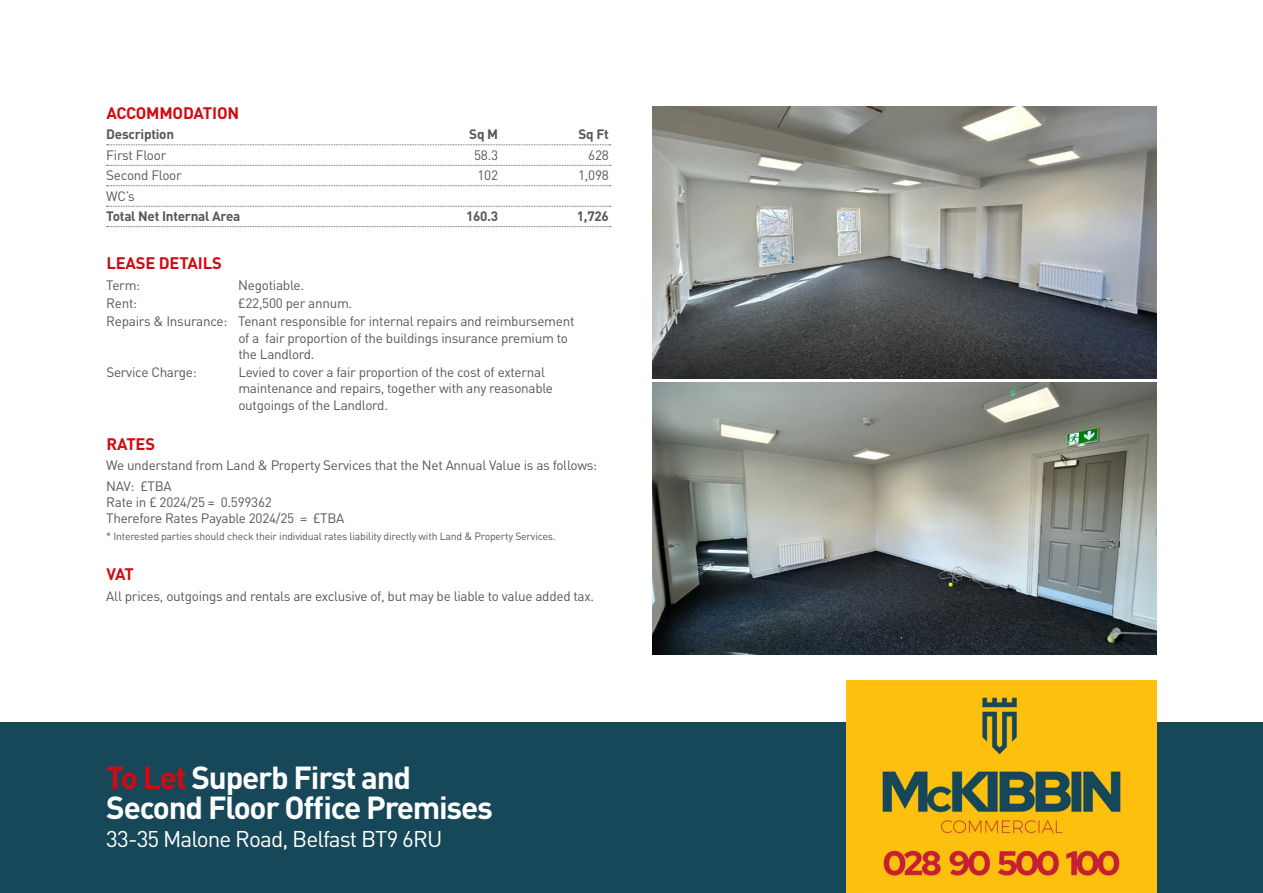
<style>
.page{position:relative;width:1263px;height:893px;background:#fff}
.page>*{position:absolute;margin:0;border:0;box-sizing:border-box;transform-origin:0 0}
.t1{font:700 31.5px/30px "DIN Pro";letter-spacing:-.04em;color:#fff}
.t2{font:22.5px "DIN Pro";letter-spacing:-.04em;color:#fff}
.t3{font:700 16.5px "DIN Pro";letter-spacing:-.01em;color:#d20a11}
.t4{font:13.5px/16.2px "DIN Pro";letter-spacing:-.02em;color:#575756}
.t5{font:700 13.5px "DIN Pro";letter-spacing:-.02em;color:#575756}
.t6{font:10.5px "DIN Pro";letter-spacing:-.02em;color:#575756}
.s1{color:#d20a11}
</style>
<div class="page">
<div style="left:0;top:723px;width:1263px;height:170px;background:#174859"></div>
<div style="left:846px;top:680px;width:311px;height:213px;background:#fdc00f"></div>
<img style="left:866px;top:680px;width:271px;height:196px">
<svg style="left:107px;top:144px;width:504px;height:1px"></svg>
<svg style="left:107px;top:165px;width:504px;height:1px"></svg>
<svg style="left:107px;top:185px;width:504px;height:1px"></svg>
<svg style="left:107px;top:206px;width:504px;height:1px"></svg>
<svg style="left:107px;top:226px;width:504px;height:1px"></svg>
<img style="left:653px;top:106px;width:504px;height:272px">
<img style="left:653px;top:383px;width:504px;height:272px">
<p class="t3" style="left:106px;top:102px;width:134px">ACCOMMODATION</p>
<p class="t5" style="left:106px;top:125px;width:69px">Description</p>
<p class="t5" style="left:469px;top:125px;width:30px">Sq M</p>
<p class="t5" style="left:578px;top:125px;width:32px">Sq Ft</p>
<p class="t4" style="left:106px;top:146px;width:62px">First Floor</p>
<p class="t4" style="left:474px;top:146px;width:25px">58.3</p>
<p class="t4" style="left:588px;top:146px;width:22px">628</p>
<p class="t4" style="left:106px;top:167px;width:77px">Second Floor</p>
<p class="t4" style="left:477px;top:167px;width:22px">102</p>
<p class="t4" style="left:578px;top:167px;width:32px">1,098</p>
<p class="t4" style="left:106px;top:187px;width:30px">WC’s</p>
<p class="t5" style="left:106px;top:207px;width:136px">Total Net Internal Area</p>
<p class="t5" style="left:466px;top:207px;width:34px">160.3</p>
<p class="t5" style="left:577px;top:207px;width:34px">1,726</p>
<p class="t3" style="left:106px;top:252px;width:117px">LEASE DETAILS</p>
<p class="t4" style="left:106px;top:276px;width:36px">Term:</p>
<p class="t4" style="left:238px;top:276px;width:67px">Negotiable.</p>
<p class="t4" style="left:106px;top:295px;width:33px">Rent:</p>
<p class="t4" style="left:106px;top:293px;width:470px;line-height:18.3px;text-indent:132px">£22,500 per annum.<br>Repairs &amp; Insurance: Tenant responsible for internal repairs and reimbursement</p>
<p class="t4" style="left:238px;top:329px;width:331px">of a fair proportion of the buildings insurance premium to the Landlord.</p>
<p class="t4" style="left:106px;top:364px;width:92px">Service Charge:</p>
<p class="t4" style="left:238px;top:364px;width:316px">Levied to cover a fair proportion of the cost of external maintenance and repairs, together with any reasonable outgoings of the Landlord.</p>
<p class="t3" style="left:106px;top:433px;width:50px">RATES</p>
<p class="t4" style="left:106px;top:455px;width:492px;line-height:20.4px">We understand from Land &amp; Property Services that the Net Annual Value is as follows:<br>NAV: £TBA</p>
<p class="t4" style="left:106px;top:493px;width:240px">Rate in £ 2024/25 = 0.599362<br>Therefore Rates Payable 2024/25 = £TBA</p>
<p class="t6" style="left:106px;top:529px;width:451px">* Interested parties should check their individual rates liability directly with Land &amp; Property Services.</p>
<p class="t3" style="left:106px;top:563px;width:29px">VAT</p>
<p class="t4" style="left:106px;top:587px;width:489px">All prices, outgoings and rentals are exclusive of, but may be liable to value added tax.</p>
<h1 class="t1" style="left:106px;top:762px;width:388px"><span class="s1">To Let</span> Superb First and<br>Second Floor Office Premises</h1>
<h2 class="t2" style="left:106px;top:823px;width:338px">33-35 Malone Road, Belfast BT9 6RU</h2>
</div>
